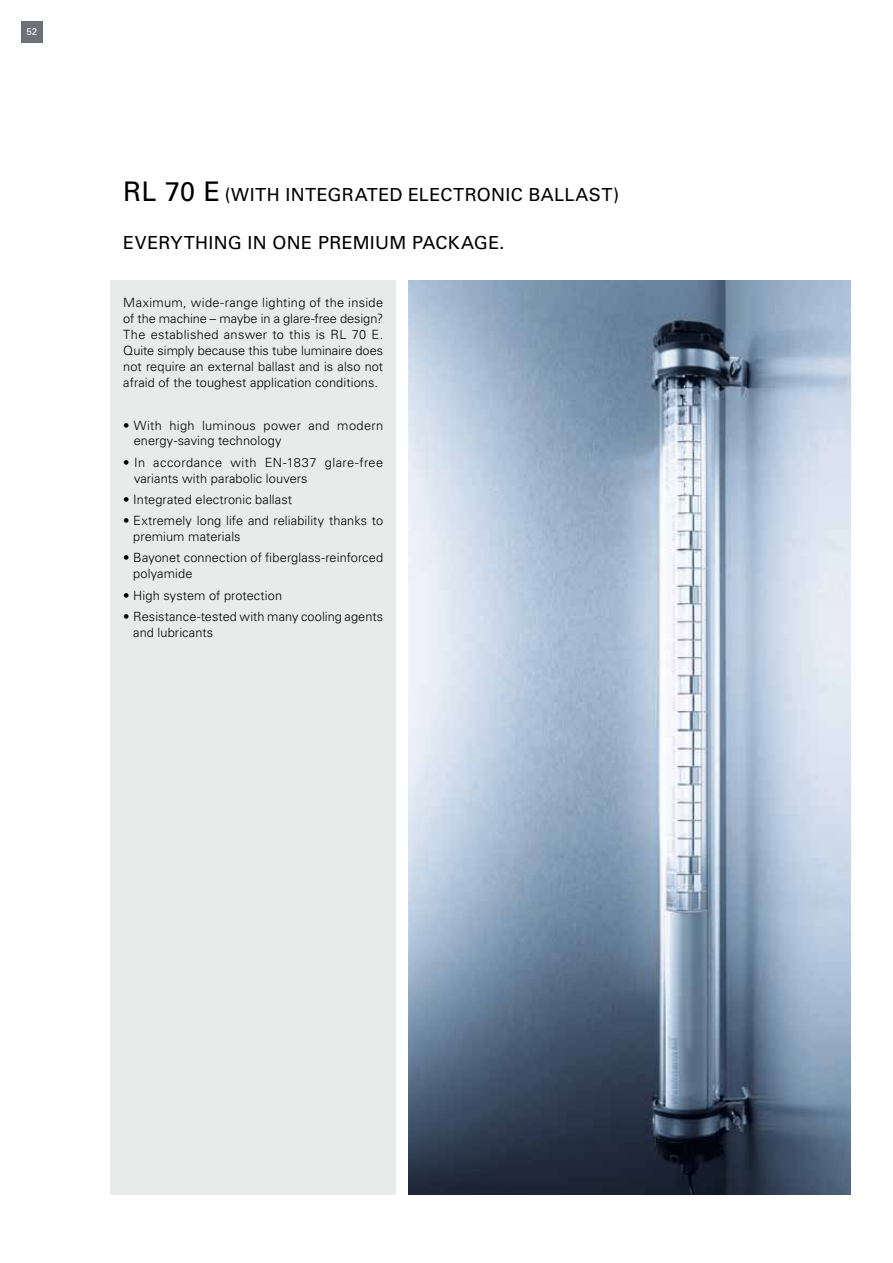
<style>
.page{position:relative;width:893px;height:1263px;background:#fff}
.page>*{position:absolute;margin:0;border:0;box-sizing:border-box;transform-origin:0 0}
.t1{font:18px "Univers LT Std";letter-spacing:.015em;color:#000}
.t2{font:300 12.75px/15.9px "Univers LT Std";letter-spacing:.01em;color:#000}
.t3{font:9.75px "Univers LT Std";color:#fff}
.s1{font-size:27px}
</style>
<div class="page">
<div style="left:21px;top:21px;width:22px;height:22px;background:#6c7275"></div>
<img style="left:409px;top:281px;width:441px;height:914px">
<div style="left:111px;top:281px;width:285px;height:914px;background:#e9eaea"></div>
<p class="t3" style="left:26px;top:26px;width:12px">52</p>
<h1 class="t1" style="left:123px;top:184px;width:497px"><span class="s1">RL 70 E</span> (WITH INTEGRATED ELECTRONIC BALLAST)</h1>
<h1 class="t1" style="left:123px;top:232px;width:383px">EVERYTHING IN ONE PREMIUM PACKAGE.</h1>
<p class="t2" style="left:123px;top:295px;width:261px;text-align:justify">Maximum, wide-range lighting of the inside of the machine – maybe in a glare-free design?<br>The established answer to this is RL 70 E.<br>Quite simply because this tube luminaire does not require an external ballast and is also not afraid of the toughest application conditions.</p>
<p class="t2" style="left:134px;top:417px;width:251px;text-indent:-10px">• With high luminous power and modern energy-saving technology</p>
<p class="t2" style="left:134px;top:454px;width:251px;text-indent:-11px">• In accordance with EN-1837 glare-free variants with parabolic louvers</p>
<p class="t2" style="left:123px;top:491px;width:170px">• Integrated electronic ballast</p>
<p class="t2" style="left:133px;top:513px;width:251px;text-indent:-10px">• Extremely long life and reliability thanks to premium materials</p>
<p class="t2" style="left:133px;top:550px;width:251px;text-indent:-10px">• Bayonet connection of fiberglass-reinforced polyamide</p>
<p class="t2" style="left:123px;top:587px;width:160px">• High system of protection</p>
<p class="t2" style="left:133px;top:608px;width:251px;text-indent:-10px">• Resistance-tested with many cooling agents and lubricants</p>
</div>
